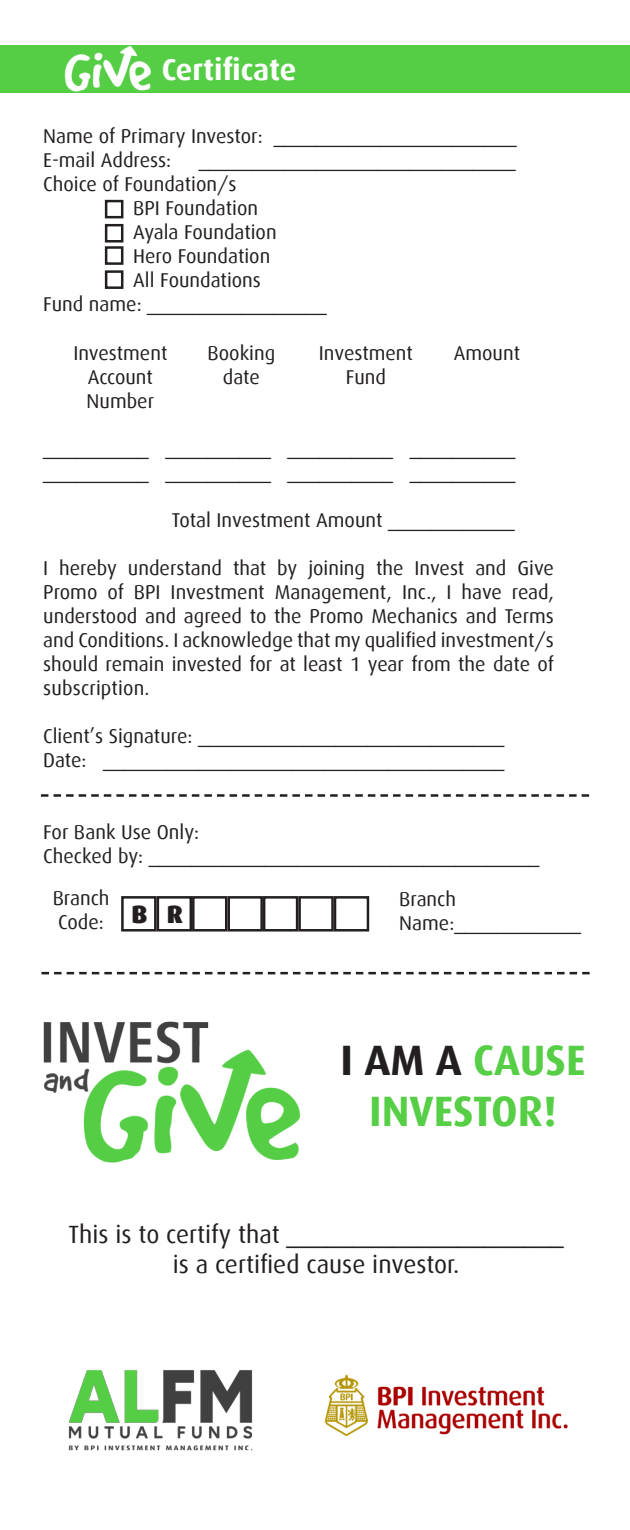
<style>
.page{position:relative;width:630px;height:1530px;background:#fff}
.page>*{position:absolute;margin:0;border:0;box-sizing:border-box;transform-origin:0 0}
.t1{font:700 42.5px "Dax";color:#56ce45}
.t2{font:700 30px "Dax";color:#fff}
.t3{font:25px "Dax";color:#231f20}
.t4{font:900 25px "Dax";color:#231f20}
.t5{font:20px/24px "Dax";color:#231f20;text-align:center}
.s1{color:#231f20}
</style>
<div class="page">
<div style="left:0;top:46px;width:630px;height:47px;background:#55ce45"></div>
<img style="left:64px;top:46px;width:87px;height:46px">
<svg style="left:41px;top:794px;width:548px;height:3px"></svg>
<div style="left:121px;top:896px;width:36px;height:36px;border:2px solid #231f20"></div>
<div style="left:157px;top:896px;width:35px;height:36px;border:2px solid #231f20"></div>
<div style="left:192px;top:896px;width:35px;height:36px;border:2px solid #231f20"></div>
<div style="left:227px;top:896px;width:36px;height:36px;border:2px solid #231f20"></div>
<div style="left:263px;top:896px;width:35px;height:36px;border:2px solid #231f20"></div>
<div style="left:298px;top:896px;width:36px;height:36px;border:2px solid #231f20"></div>
<div style="left:334px;top:896px;width:35px;height:36px;border:2px solid #231f20"></div>
<svg style="left:41px;top:972px;width:549px;height:2px"></svg>
<img style="left:43px;top:1021px;width:257px;height:142px">
<img style="left:324px;top:1374px;width:244px;height:63px">
<img style="left:68px;top:1370px;width:185px;height:81px">
<div style="left:105px;top:270px;width:18px;height:19px;border:2px solid #231f20"></div>
<div style="left:105px;top:246px;width:18px;height:19px;border:2px solid #231f20"></div>
<div style="left:105px;top:224px;width:18px;height:19px;border:2px solid #231f20"></div>
<div style="left:105px;top:200px;width:18px;height:18px;border:2px solid #231f20"></div>
<p class="t2" style="left:162px;top:53px;width:136px">Certificate</p>
<p class="t5" style="left:43px;top:125px;width:475px">N a m e o f P r i m a r y I n v e s t o r _______________________:</p>
<p class="t5" style="left:199px;top:149px;width:318px">______________________________</p>
<p class="t5" style="left:43px;top:149px;width:129px">-E mail Address:</p>
<p class="t5" style="left:43px;top:173px;width:195px">Choice of Foundation s/</p>
<p class="t5" style="left:133px;top:197px;width:126px">BPI Foundation</p>
<p class="t5" style="left:133px;top:221px;width:145px">Ayala Foundation</p>
<p class="t5" style="left:133px;top:245px;width:139px">Hero Foundation</p>
<p class="t5" style="left:133px;top:269px;width:129px">All Foundations</p>
<p class="t5" style="left:43px;top:293px;width:285px">F u n d n a m e _________________:</p>
<p class="t5" style="left:73px;top:341px;width:96px">Investment</p>
<p class="t5" style="left:87px;top:365px;width:69px;text-align:left">Account<br>Number</p>
<p class="t5" style="left:208px;top:341px;width:69px">Booking date</p>
<p class="t5" style="left:319px;top:341px;width:96px">Investment<br>Fund</p>
<p class="t5" style="left:454px;top:341px;width:68px">Amount</p>
<p class="t5" style="left:43px;top:437px;width:107px">__________</p>
<p class="t5" style="left:43px;top:461px;width:107px">__________</p>
<p class="t5" style="left:165px;top:437px;width:107px">__________</p>
<p class="t5" style="left:165px;top:461px;width:107px">__________</p>
<p class="t5" style="left:288px;top:437px;width:107px">__________</p>
<p class="t5" style="left:288px;top:461px;width:107px">__________</p>
<p class="t5" style="left:410px;top:437px;width:107px">__________</p>
<p class="t5" style="left:410px;top:461px;width:107px">__________</p>
<p class="t5" style="left:172px;top:509px;width:344px">T o t a l I n v e s t m e n t A m o u n t ____________</p>
<p class="t5" style="left:43px;top:557px;width:7px">I</p>
<p class="t5" style="left:59px;top:557px;width:59px">hereby</p>
<p class="t5" style="left:128px;top:557px;width:96px">understand</p>
<p class="t5" style="left:233px;top:557px;width:35px">that</p>
<p class="t5" style="left:277px;top:557px;width:22px">by</p>
<p class="t5" style="left:308px;top:557px;width:58px">joining</p>
<p class="t5" style="left:376px;top:557px;width:29px">the</p>
<p class="t5" style="left:415px;top:557px;width:51px">Invest</p>
<p class="t5" style="left:475px;top:557px;width:33px">and</p>
<p class="t5" style="left:517px;top:557px;width:38px">Give</p>
<p class="t5" style="left:107px;top:581px;width:18px">of</p>
<p class="t5" style="left:462px;top:581px;width:42px">have</p>
<p class="t5" style="left:512px;top:581px;width:44px">read,</p>
<p class="t5" style="left:43px;top:581px;width:56px">Promo</p>
<p class="t5" style="left:43px;top:605px;width:512px;text-align:justify">understood and agreed to the Promo Mechanics and Terms and Conditions I. acknowledge that my qualified investment s/ should remain invested for at least 1 year from the date of subscription.</p>
<p class="t5" style="left:43px;top:725px;width:463px">C l i e n t s ’ S i g n a t u r e _____________________________:</p>
<p class="t5" style="left:103px;top:749px;width:403px">______________________________________</p>
<p class="t5" style="left:134px;top:581px;width:28px">BPI</p>
<p class="t5" style="left:171px;top:581px;width:96px">Investment</p>
<p class="t5" style="left:275px;top:581px;width:119px">Management,</p>
<p class="t5" style="left:402px;top:581px;width:51px">Inc I.,</p>
<p class="t5" style="left:43px;top:749px;width:45px">Date:</p>
<p class="t5" style="left:43px;top:821px;width:158px">For Bank Use Only:</p>
<p class="t5" style="left:43px;top:845px;width:498px">C h e c k e d b y _____________________________________:</p>
<p class="t5" style="left:53px;top:887px;width:58px">Branch</p>
<p class="t5" style="left:58px;top:911px;width:47px">Code:</p>
<p class="t5" style="left:399px;top:912px;width:183px">N a m e ____________ :</p>
<p class="t5" style="left:399px;top:888px;width:58px">Branch</p>
<p class="t4" style="left:131px;top:900px;width:17px">B</p>
<p class="t4" style="left:167px;top:900px;width:18px">R</p>
<p class="t1" style="left:340px;top:1037px;width:247px"><span class="s1">I AM A</span> CAUSE</p>
<p class="t1" style="left:369px;top:1088px;width:189px">INVESTOR!</p>
<p class="t3" style="left:69px;top:1220px;width:497px">T h i s i s t o c e r t i f y t h a t _____________________</p>
<p class="t3" style="left:173px;top:1250px;width:288px">is a certified cause investor.</p>
</div>
